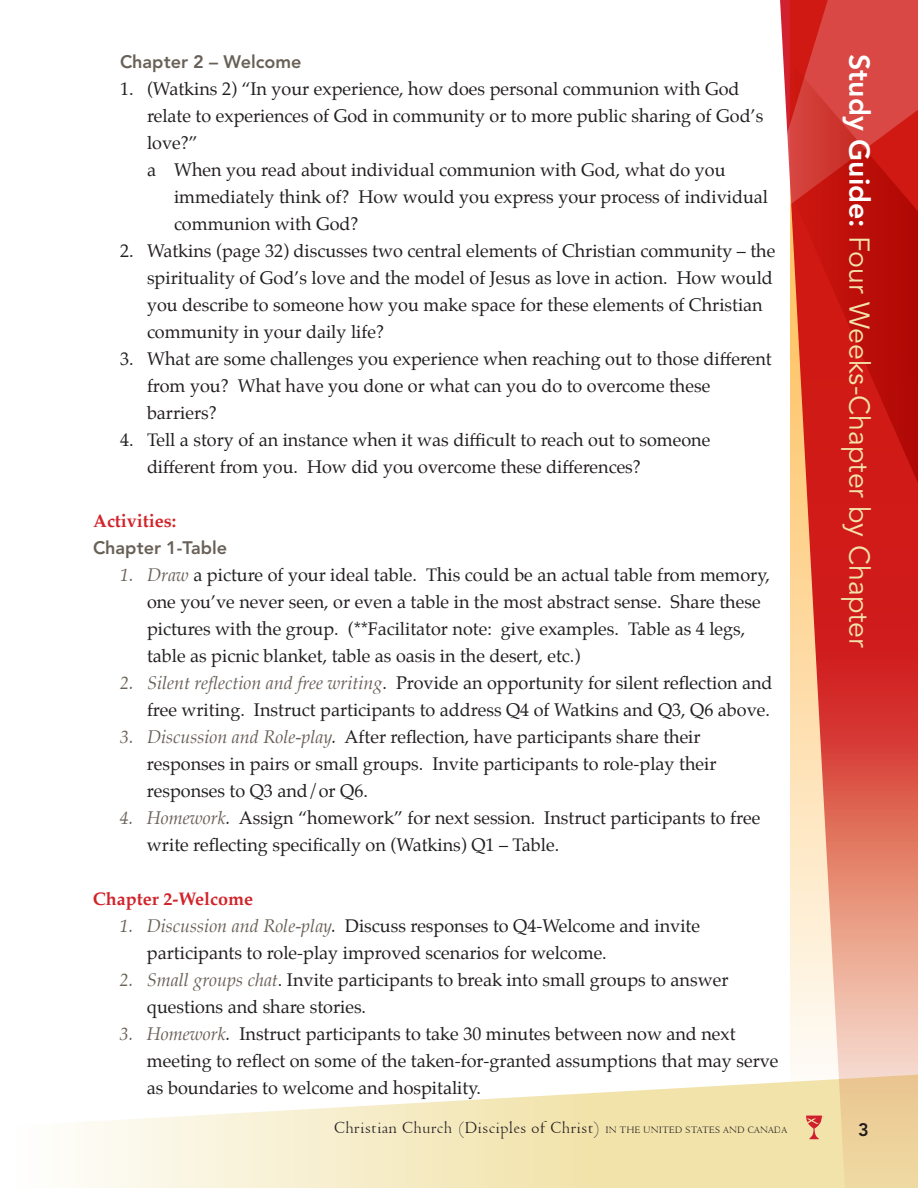
<style>
.page{position:relative;width:918px;height:1188px;background:#fff}
.page>*{position:absolute;margin:0;border:0;box-sizing:border-box;transform-origin:0 0}
.t1{font:28.5px "Avenir";color:#f2e3ab}
.t2{font:18px/27px "Palatino";color:#231f20}
.t3{font:18px "Venetian 301 BT";color:#231f20}
.t4{font:800 18px "Avenir";color:#696158}
.t5{font:700 18px "Palatino";color:#d1232a}
.t6{font:800 18px "Avenir";color:#231f20}
.s1{font-style:italic;color:#696158}
.s2{font-style:italic}
.s3{font-weight:800;color:#fff}
.s4{font-size:10.5px}
</style>
<div class="page">
<svg style="left:75px;top:1082px;width:705px;height:106px"></svg>
<svg style="left:780px;top:484px;width:138px;height:704px;background:#e89781"></svg>
<svg style="left:780px;top:0;width:138px;height:35px;background:#d63b38"></svg>
<svg style="left:782px;top:35px;width:136px;height:449px;background:#cd312a"></svg>
<p class="t4" style="left:120px;top:51px;width:183px">Chapter 2 – Welcome</p>
<p class="t2" style="left:147px;top:75px;width:618px;text-indent:-27px">1. (Watkins 2) “In your experience, how does personal communion with God relate to experiences of God in community or to more public sharing of God’s love?”<br>a When you read about individual communion with God, what do you</p>
<p class="t2" style="left:174px;top:183px;width:596px">immediately think of? How would you express your process of individual communion with God?</p>
<p class="t2" style="left:147px;top:237px;width:630px;text-indent:-27px">2. Watkins (page 32) discusses two central elements of Christian community – the spirituality of God’s love and the model of Jesus as love in action. How would you describe to someone how you make space for these elements of Christian community in your daily life?</p>
<p class="t2" style="left:147px;top:345px;width:626px;text-indent:-27px">3. What are some challenges you experience when reaching out to those different from you? What have you done or what can you do to overcome these barriers?</p>
<p class="t2" style="left:147px;top:426px;width:565px;text-indent:-27px">4. Tell a story of an instance when it was difficult to reach out to someone different from you. How did you overcome these differences?</p>
<p class="t5" style="left:93px;top:505px;width:85px">Activities:</p>
<p class="t4" style="left:93px;top:537px;width:136px">Chapter 1-Table</p>
<p class="t2" style="left:147px;top:561px;width:624px;text-indent:-27px"><span class="s1">1. Draw</span> a picture of your ideal table. This could be an actual table from memory, one you’ve never seen, or even a table in the most abstract sense. Share these pictures with the group. (**Facilitator note: give examples. Table as 4 legs, table as picnic blanket, table as oasis in the desert, etc.)</p>
<p class="t2" style="left:120px;top:669px;width:654px;text-align:right"><span class="s1">2. Silent reflection and free writing</span>. Provide an opportunity for silent reflection and free writing. Instruct participants to address Q4 of Watkins and Q3, Q6 above.</p>
<p class="t2" style="left:147px;top:723px;width:571px;text-indent:-27px"><span class="s1">3. Discussion and Role-play</span><span class="s2">.</span> After reflection, have participants share their responses in pairs or small groups. Invite participants to role-play their responses to Q3 and/or Q6.</p>
<p class="t2" style="left:147px;top:804px;width:615px;text-indent:-27px"><span class="s1">4. Homework</span><span class="s2">.</span> Assign “homework” for next session. Instruct participants to free write reflecting specifically on (Watkins) Q1 – Table.</p>
<p class="t5" style="left:93px;top:883px;width:162px">Chapter 2-Welcome</p>
<p class="t2" style="left:147px;top:912px;width:555px;text-indent:-27px"><span class="s1">1. Discussion and Role-play</span><span class="s2">.</span> Discuss responses to Q4-Welcome and invite participants to role-play improved scenarios for welcome.</p>
<p class="t2" style="left:147px;top:966px;width:583px;text-indent:-27px"><span class="s1">2. Small groups chat</span>. Invite participants to break into small groups to answer questions and share stories.</p>
<p class="t2" style="left:147px;top:1020px;width:633px;text-indent:-27px"><span class="s1">3. Homework</span><span class="s2">.</span> Instruct participants to take 30 minutes between now and next meeting to reflect on some of the taken-for-granted assumptions that may serve as boundaries to welcome and hospitality.</p>
<h1 class="t1" style="left:876px;top:54px;width:596px;rotate:90deg"><span class="s3">Study Guide:</span> Four Weeks-Chapter by Chapter</h1>
<p class="t3" style="left:334px;top:1117px;width:455px">Christian Church (Disciples of Christ) <span class="s4">IN THE UNITED STATES AND CANADA</span></p>
<p class="t6" style="left:858px;top:1119px;width:12px">3</p>
</div>
